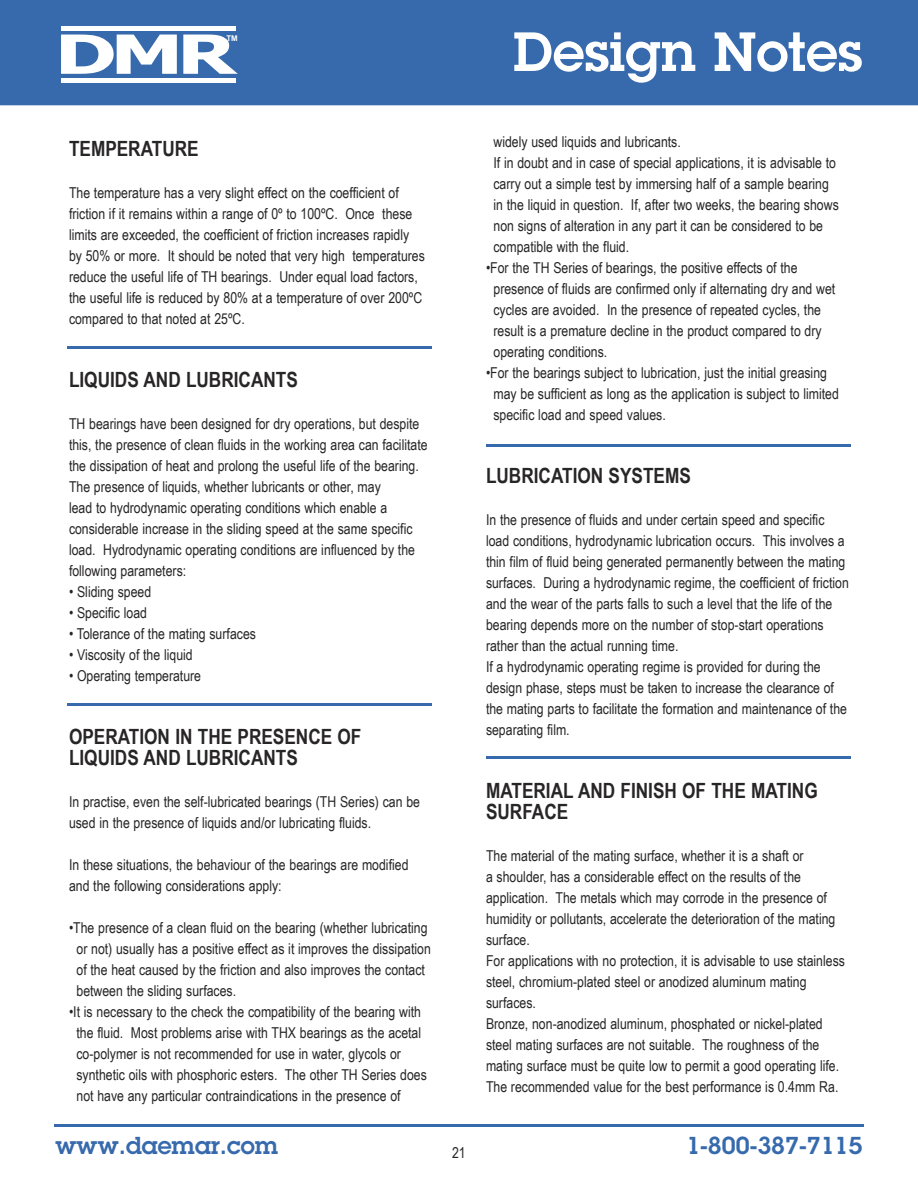
<style>
.page{position:relative;width:918px;height:1188px;background:#fff}
.page>*{position:absolute;margin:0;border:0;box-sizing:border-box;transform-origin:0 0}
.t1{font:600 54px "Lubalin Graph";color:#fff}
.t2{font:700 54px "Tahoma";color:#fff;scale:1.5 1}
.t3{font:600 24px "Lubalin Graph";color:#366aad}
.t4{font:700 21px/21px "Arial Narrow";color:#272525}
.t5{font:15px/21px "Arial Narrow";color:#272525}
.t6{font:700 7.8px "Arial";color:#fff}
</style>
<div class="page">
<div style="left:0;top:0;width:918px;height:105px;background:#366aad"></div>
<hr style="left:61px;top:27px;width:175px;height:4px;background:#fff">
<div style="left:61px;top:78px;width:175px;height:5px;background:#fff"></div>
<hr style="left:54px;top:1124px;width:810px;height:2px;background:#366aad">
<hr style="left:68px;top:703px;width:364px;height:3px;background:#366aad">
<hr style="left:486px;top:444px;width:364px;height:2px;background:#366aad">
<hr style="left:67px;top:347px;width:365px;height:2px;background:#366aad">
<hr style="left:486px;top:757px;width:364px;height:2px;background:#366aad">
<h1 class="t2" style="left:55px;top:16px;width:122px">DMR</h1>
<h1 class="t1" style="left:513px;top:16px;width:351px">Design Notes</h1>
<p class="t6" style="left:227px;top:33px;width:13px">TM</p>
<h3 class="t4" style="left:69px;top:137px;width:131px">TEMPERATURE</h3>
<p class="t5" style="left:69px;top:182px;width:357px">The temperature has a very slight effect on the coefficient of friction if it remains within a range of 0º to 100ºC. Once these limits are exceeded, the coefficient of friction increases rapidly by 50% or more. It should be noted that very high temperatures reduce the useful life of TH bearings. Under equal load factors, the useful life is reduced by 80% at a temperature of over 200ºC compared to that noted at 25ºC.</p>
<h3 class="t4" style="left:69px;top:368px;width:230px">LIQUIDS AND LUBRICANTS</h3>
<p class="t5" style="left:69px;top:413px;width:360px">TH bearings have been designed for dry operations, but despite this, the presence of clean fluids in the working area can facilitate the dissipation of heat and prolong the useful life of the bearing.<br>The presence of liquids, whether lubricants or other, may<br>lead to hydrodynamic operating conditions which enable a considerable increase in the sliding speed at the same specific load. Hydrodynamic operating conditions are influenced by the following parameters:</p>
<p class="t5" style="left:69px;top:581px;width:84px">• Sliding speed</p>
<p class="t5" style="left:69px;top:602px;width:80px">• Specific load</p>
<p class="t5" style="left:69px;top:623px;width:189px">• Tolerance of the mating surfaces</p>
<p class="t5" style="left:69px;top:644px;width:125px">• Viscosity of the liquid</p>
<p class="t5" style="left:69px;top:665px;width:134px">• Operating temperature</p>
<h3 class="t4" style="left:69px;top:725px;width:294px">OPERATION IN THE PRESENCE OF<br>LIQUIDS AND LUBRICANTS</h3>
<p class="t5" style="left:69px;top:791px;width:353px">In practise, even the self-lubricated bearings (TH Series) can be used in the presence of liquids and/or lubricating fluids.</p>
<p class="t5" style="left:69px;top:854px;width:341px">In these situations, the behaviour of the bearings are modified and the following considerations apply:</p>
<p class="t5" style="left:76px;top:917px;width:356px;text-indent:-8px">•The presence of a clean fluid on the bearing (whether lubricating or not) usually has a positive effect as it improves the dissipation of the heat caused by the friction and also improves the contact between the sliding surfaces.</p>
<p class="t5" style="left:76px;top:1001px;width:352px;text-indent:-7px">•It is necessary to the check the compatibility of the bearing with the fluid. Most problems arise with THX bearings as the acetal co-polymer is not recommended for use in water, glycols or synthetic oils with phosphoric esters. The other TH Series does not have any particular contraindications in the presence of</p>
<p class="t5" style="left:494px;top:131px;width:347px">widely used liquids and lubricants.<br>If in doubt and in case of special applications, it is advisable to carry out a simple test by immersing half of a sample bearing in the liquid in question. If, after two weeks, the bearing shows non signs of alteration in any part it can be considered to be compatible with the fluid.</p>
<p class="t5" style="left:494px;top:257px;width:343px;text-indent:-8px">•For the TH Series of bearings, the positive effects of the presence of fluids are confirmed only if alternating dry and wet cycles are avoided. In the presence of repeated cycles, the result is a premature decline in the product compared to dry operating conditions.</p>
<p class="t5" style="left:494px;top:362px;width:347px;text-indent:-8px">•For the bearings subject to lubrication, just the initial greasing may be sufficient as long as the application is subject to limited specific load and speed values.</p>
<h3 class="t4" style="left:486px;top:464px;width:206px">LUBRICATION SYSTEMS</h3>
<p class="t5" style="left:486px;top:509px;width:364px">In the presence of fluids and under certain speed and specific load conditions, hydrodynamic lubrication occurs. This involves a thin film of fluid being generated permanently between the mating surfaces. During a hydrodynamic regime, the coefficient of friction and the wear of the parts falls to such a level that the life of the bearing depends more on the number of stop-start operations rather than the actual running time.<br>If a hydrodynamic operating regime is provided for during the design phase, steps must be taken to increase the clearance of the mating parts to facilitate the formation and maintenance of the separating film.</p>
<h3 class="t4" style="left:486px;top:779px;width:333px">MATERIAL AND FINISH OF THE MATING<br>SURFACE</h3>
<p class="t5" style="left:486px;top:845px;width:360px">The material of the mating surface, whether it is a shaft or<br>a shoulder, has a considerable effect on the results of the application. The metals which may corrode in the presence of humidity or pollutants, accelerate the deterioration of the mating surface.<br>For applications with no protection, it is advisable to use stainless steel, chromium-plated steel or anodized aluminum mating surfaces.<br>Bronze, non-anodized aluminum, phosphated or nickel-plated steel mating surfaces are not suitable. The roughness of the mating surface must be quite low to permit a good operating life.<br>The recommended value for the best performance is 0.4mm Ra.</p>
<h2 class="t3" style="left:56px;top:1130px;width:224px">www.daemar.com</h2>
<h2 class="t3" style="left:686px;top:1130px;width:178px">1-800-387-7115</h2>
<p class="t5" style="left:452px;top:1142px;width:15px">21</p>
</div>
